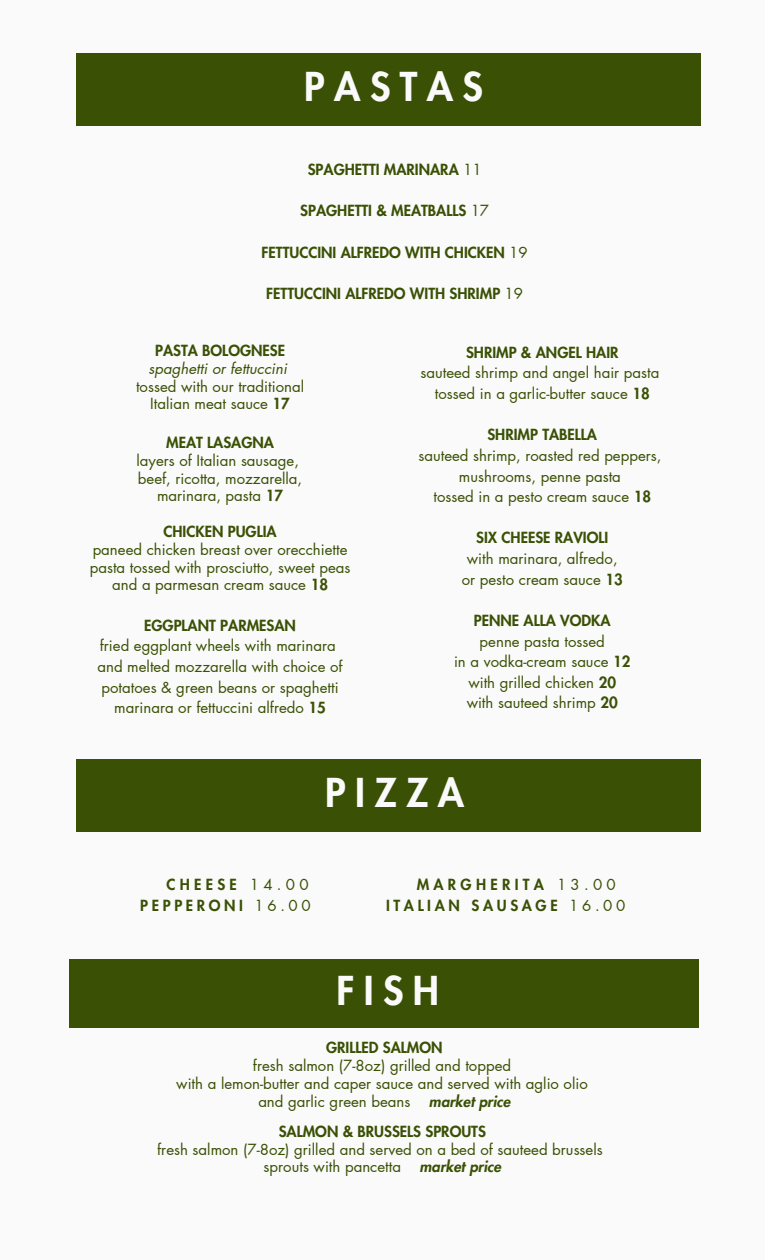
<style>
.page{position:relative;width:765px;height:1260px;background:#fafafa}
.page>*{position:absolute;margin:0;border:0;box-sizing:border-box;transform-origin:0 0}
.t1{font:800 38.88px "Futura LT Pro";letter-spacing:.24em;color:#fafafa}
.t2{font:15px/17.8px "Futura LT Pro";color:#3a5004;text-align:center}
.t3{font:800 15px "Futura LT Pro";color:#3a5004}
.t4{font:800 15px "Futura LT Pro";letter-spacing:.24em;color:#3a5004}
.t5{font:italic 15px "Futura LT Pro";color:#3a5004}
.t6{font:800 15px "Futura LT Pro";letter-spacing:.285em;color:#3a5004}
.s1{font-weight:400}
.s2{font-weight:800}
.s3{font-weight:800;font-style:italic}
</style>
<div class="page">
<div style="left:77px;top:53px;width:624px;height:72px;background:#3a5004"></div>
<div style="left:77px;top:760px;width:624px;height:72px;background:#3a5004"></div>
<div style="left:70px;top:959px;width:629px;height:69px;background:#3a5004"></div>
<h1 class="t1" style="left:304px;top:69px;width:180px">PASTAS</h1>
<p class="t3" style="left:308px;top:163px;width:175px">SPAGHETTI MARINARA <span class="s1">11</span></p>
<p class="t3" style="left:300px;top:204px;width:190px">SPAGHETTI &amp; MEATBALLS <span class="s1">17</span></p>
<h1 class="t3" style="left:262px;top:245px;width:268px">FETTUCCINI ALFREDO WITH CHICKEN <span class="s1">19</span></h1>
<h2 class="t3" style="left:266px;top:287px;width:258px">FETTUCCINI ALFREDO WITH SHRIMP <span class="s1">19</span></h2>
<h2 class="t3" style="left:155px;top:344px;width:131px">PASTA BOLOGNESE</h2>
<h2 class="t5" style="left:149px;top:361px;width:140px">spaghetti or fettuccini</h2>
<h2 class="t2" style="left:136px;top:378px;width:170px">tossed with our traditional</h2>
<h2 class="t2" style="left:150px;top:396px;width:141px">Italian meat sauce <span class="s2">17</span></h2>
<p class="t3" style="left:166px;top:436px;width:109px">MEAT LASAGNA</p>
<p class="t2" style="left:137px;top:452px;width:164px">layers of Italian sausage,</p>
<p class="t2" style="left:138px;top:470px;width:166px">beef, ricotta, mozzarella,</p>
<p class="t2" style="left:157px;top:488px;width:128px">marinara, pasta <span class="s2">17</span></p>
<p class="t3" style="left:164px;top:525px;width:115px">CHICKEN PUGLIA</p>
<p class="t2" style="left:90px;top:541px;width:262px">paneed chicken breast over orecchiette pasta tossed with prosciutto, sweet peas and a parmesan cream sauce <span class="s2">18</span></p>
<p class="t3" style="left:144px;top:618px;width:153px">EGGPLANT PARMESAN</p>
<p class="t2" style="left:100px;top:638px;width:237px">fried eggplant wheels with marinara</p>
<p class="t2" style="left:97px;top:657px;width:247px;line-height:20.6px">and melted mozzarella with choice of potatoes &amp; green beans or spaghetti marinara or fettuccini alfredo <span class="s2">15</span></p>
<p class="t3" style="left:466px;top:345px;width:154px">SHRIMP &amp; ANGEL HAIR</p>
<p class="t2" style="left:420px;top:365px;width:241px">sauteed shrimp and angel hair pasta</p>
<p class="t2" style="left:435px;top:385px;width:216px">tossed in a garlic-butter sauce <span class="s2">18</span></p>
<p class="t3" style="left:487px;top:428px;width:111px">SHRIMP TABELLA</p>
<p class="t2" style="left:418px;top:447px;width:245px">sauteed shrimp, roasted red peppers,</p>
<p class="t2" style="left:459px;top:468px;width:163px">mushrooms, penne pasta</p>
<p class="t2" style="left:433px;top:488px;width:219px">tossed in a pesto cream sauce <span class="s2">18</span></p>
<p class="t3" style="left:476px;top:531px;width:134px">SIX CHEESE RAVIOLI</p>
<p class="t2" style="left:467px;top:550px;width:152px">with marinara, alfredo,</p>
<p class="t2" style="left:462px;top:571px;width:163px">or pesto cream sauce <span class="s2">13</span></p>
<p class="t3" style="left:474px;top:614px;width:138px">PENNE ALLA VODKA</p>
<p class="t2" style="left:480px;top:633px;width:127px">penne pasta tossed</p>
<p class="t2" style="left:454px;top:653px;width:178px">in a vodka-cream sauce <span class="s2">12</span></p>
<p class="t2" style="left:468px;top:674px;width:149px">with grilled chicken <span class="s2">20</span></p>
<p class="t2" style="left:467px;top:695px;width:153px">with sauteed shrimp <span class="s2">20</span></p>
<p class="t1" style="left:325px;top:775px;width:141px">PIZZA</p>
<p class="t3" style="left:166px;top:878px;width:144px">CHEESE <span class="s1">14.00</span></p>
<p class="t6" style="left:417px;top:878px;width:201px">MARGHERITA <span class="s1">13.00</span></p>
<p class="t4" style="left:140px;top:898px;width:172px">PEPPERONI <span class="s1">16.00</span></p>
<p class="t4" style="left:386px;top:898px;width:241px">ITALIAN SAUSAGE <span class="s1">16.00</span></p>
<h1 class="t1" style="left:336px;top:973px;width:104px">FISH</h1>
<p class="t3" style="left:326px;top:1041px;width:118px">GRILLED SALMON</p>
<p class="t2" style="left:253px;top:1057px;width:260px">fresh salmon (7-8oz) grilled and topped</p>
<p class="t2" style="left:176px;top:1075px;width:413px">with a lemon-butter and caper sauce and served with aglio olio</p>
<p class="t2" style="left:258px;top:1093px;width:254px">and garlic green beans <span class="s3">market price</span></p>
<p class="t3" style="left:279px;top:1124px;width:209px">SALMON &amp; BRUSSELS SPROUTS</p>
<p class="t2" style="left:157px;top:1141px;width:447px">fresh salmon (7-8oz) grilled and served on a bed of sauteed brussels</p>
<p class="t2" style="left:264px;top:1159px;width:239px">sprouts with pancetta <span class="s3">market price</span></p>
</div>
